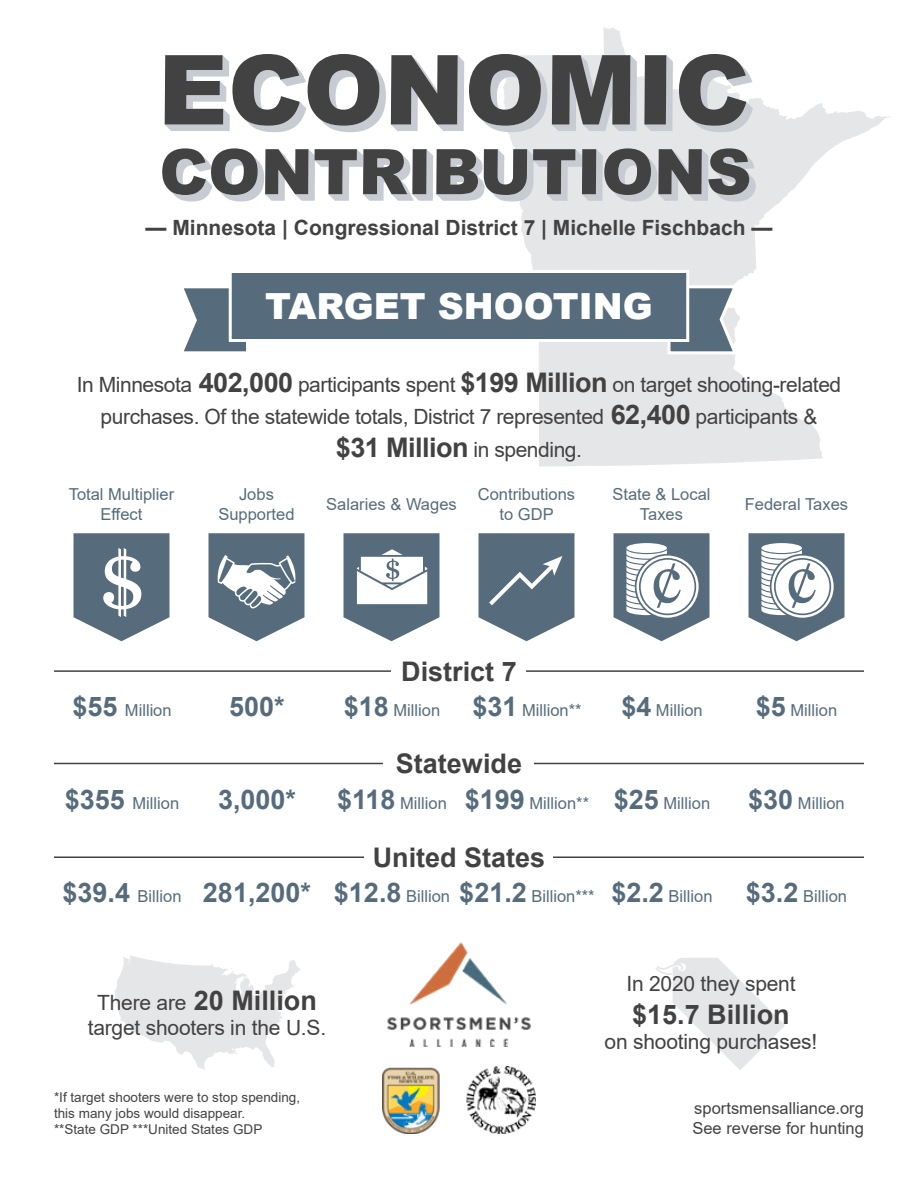
<style>
.page{position:relative;width:918px;height:1188px;background:#fff}
.page>*{position:absolute;margin:0;border:0;box-sizing:border-box;transform-origin:0 0}
.t1{font:900 36px "Arial";color:#fff}
.t2{font:700 27px "Arial";color:#424243}
.t3{font:700 27px "Arial";color:#566c7c}
.t4{font:21px/32.4px "Arial";letter-spacing:-.02em;color:#424243;text-align:center}
.t5{font:700 21px "Arial";color:#424243}
.t6{font:16.5px/19.8px "Arial";color:#566c7c;text-align:center}
.t7{font:16.5px/19.8px "Arial";color:#424243}
.t8{font:13.5px/16.2px "Arial";color:#424243}
.s1{font-weight:700;font-size:27px}
.s2{font-weight:400;font-size:21px}
</style>
<div class="page">
<svg style="left:508px;top:27px;width:383px;height:440px"></svg>
<svg style="left:74px;top:533px;width:96px;height:108px"></svg>
<svg style="left:344px;top:533px;width:96px;height:108px"></svg>
<svg style="left:208px;top:533px;width:96px;height:108px"></svg>
<hr style="left:54px;top:856px;width:810px;height:2px;background:#424243">
<hr style="left:54px;top:763px;width:810px;height:1px;background:#424243">
<div style="left:384px;top:750px;width:150px;height:27px;background:#fff"></div>
<div style="left:364px;top:844px;width:190px;height:27px;background:#fff"></div>
<svg style="left:478px;top:533px;width:96px;height:108px;background:#718491"></svg>
<svg style="left:184px;top:268px;width:556px;height:89px"></svg>
<svg style="left:115px;top:955px;width:185px;height:115px"></svg>
<svg style="left:655px;top:958px;width:130px;height:112px"></svg>
<svg style="left:614px;top:533px;width:96px;height:108px"></svg>
<svg style="left:748px;top:533px;width:96px;height:108px"></svg>
<img style="left:387px;top:942px;width:144px;height:105px">
<img style="left:382px;top:1067px;width:58px;height:67px">
<img style="left:466px;top:1066px;width:70px;height:68px">
<svg style="left:165px;top:54px;width:472px;height:78px"></svg>
<svg style="left:644px;top:55px;width:29px;height:76px;background:#6f7072"></svg>
<svg style="left:679px;top:54px;width:74px;height:78px"></svg>
<svg style="left:162px;top:148px;width:594px;height:54px;background:#939496"></svg>
<hr style="left:54px;top:670px;width:810px;height:2px;background:#424243">
<div style="left:392px;top:658px;width:134px;height:27px;background:#fff"></div>
<p class="t5" style="left:146px;top:213px;width:628px">— Minnesota | Congressional District 7 | Michelle Fischbach —</p>
<h1 class="t1" style="left:265px;top:280px;width:389px">TARGET SHOOTING</h1>
<p class="t4" style="left:77px;top:368px;width:766px">In Minnesota <span class="s1">402,000</span> participants spent <span class="s1">$199 Million</span> on target shooting-related purchases. Of the statewide totals, District 7 represented <span class="s1">62,400</span> participants &amp; <span class="s1">$31 Million</span> in spending.</p>
<p class="t6" style="left:69px;top:484px;width:107px">Total Multiplier<br>Effect</p>
<p class="t6" style="left:218px;top:484px;width:78px">Jobs<br>Supported</p>
<p class="t6" style="left:326px;top:494px;width:132px">Salaries &amp; Wages</p>
<p class="t6" style="left:478px;top:484px;width:99px">Contributions to GDP</p>
<p class="t6" style="left:612px;top:484px;width:100px">State &amp; Local<br>Taxes</p>
<p class="t6" style="left:745px;top:494px;width:105px">Federal Taxes</p>
<h2 class="t2" style="left:401px;top:652px;width:117px">District 7</h2>
<p class="t6" style="left:72px;top:700px;width:101px"><span class="s1">$55</span> Million</p>
<h2 class="t3" style="left:229px;top:687px;width:57px">500*</h2>
<p class="t6" style="left:344px;top:700px;width:239px"><span class="s1">$18</span> Million <span class="s1">$31</span> Million**</p>
<p class="t6" style="left:621px;top:700px;width:83px"><span class="s1">$4</span> Million</p>
<p class="t6" style="left:756px;top:700px;width:83px"><span class="s1">$5</span> Million</p>
<h2 class="t2" style="left:396px;top:745px;width:128px">Statewide</h2>
<p class="t6" style="left:65px;top:794px;width:116px"><span class="s1">$355</span> Million</p>
<h2 class="t3" style="left:218px;top:781px;width:80px">3,000*</h2>
<p class="t6" style="left:337px;top:794px;width:375px"><span class="s1">$118</span> Million <span class="s1">$199</span> Million** <span class="s1">$25</span> Million</p>
<p class="t6" style="left:748px;top:794px;width:98px"><span class="s1">$30</span> Million</p>
<h2 class="t2" style="left:373px;top:839px;width:174px">United States</h2>
<p class="t6" style="left:62px;top:886px;width:786px"><span class="s1">$39.4</span> Billion <span class="s1">281,200* $12.8</span> Billion <span class="s1">$21.2</span> Billion*** <span class="s1">$2.2</span> Billion <span class="s1">$3.2</span> Billion</p>
<h2 class="t2" style="left:97px;top:981px;width:221px"><span class="s2">There are</span> 20 Million</h2>
<p class="t4" style="left:88px;top:1011px;width:240px">target shooters in the U.S.</p>
<p class="t8" style="left:54px;top:1089px;width:248px">*If target shooters were to stop spending, this many jobs would disappear.<br>**State GDP ***United States GDP</p>
<p class="t4" style="left:626px;top:968px;width:171px">In 2020 they spent</p>
<h2 class="t2" style="left:632px;top:995px;width:159px">$15.7 Billion</h2>
<p class="t4" style="left:605px;top:1025px;width:214px">on shooting purchases!</p>
<p class="t7" style="left:692px;top:1098px;width:173px">sportsmensalliance.org<br>See reverse for hunting</p>
</div>
